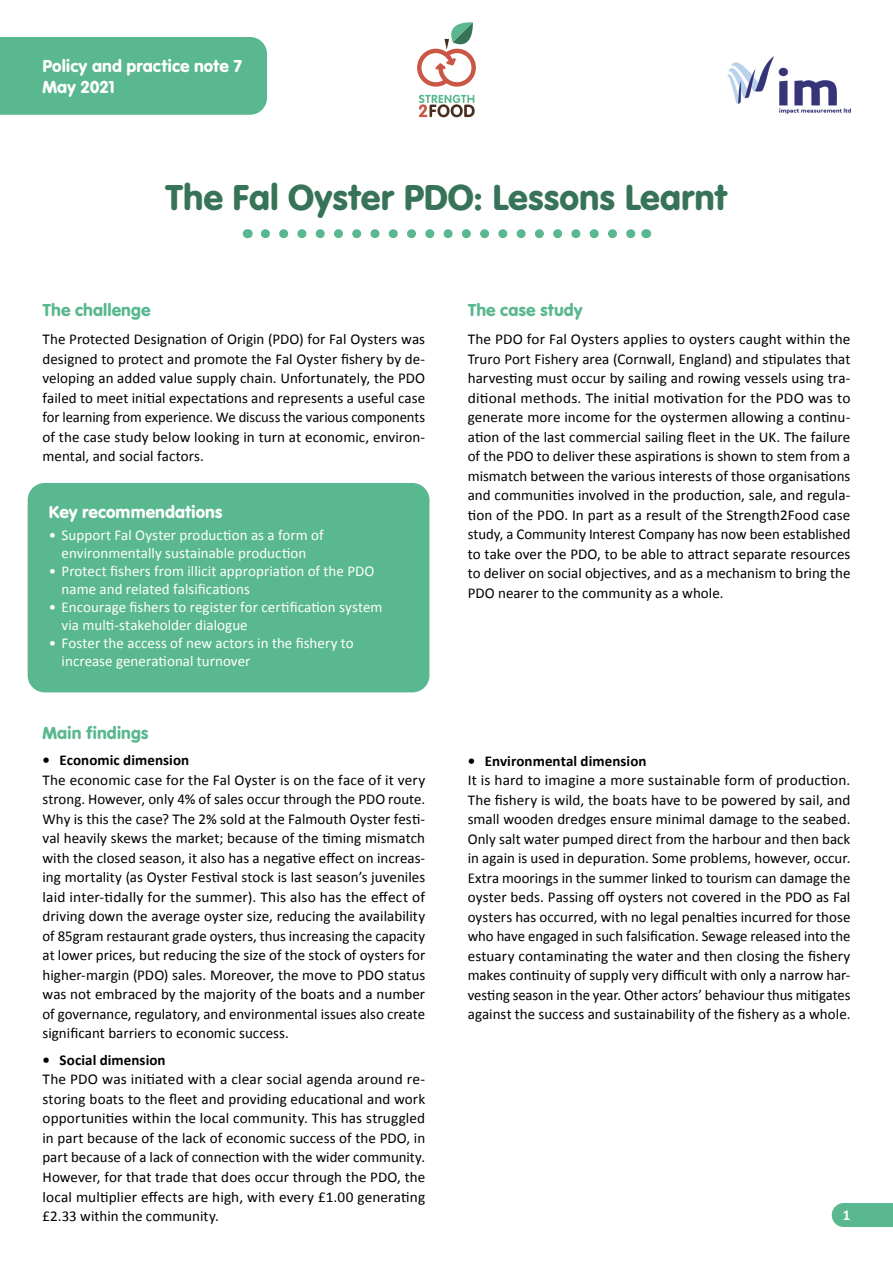
<style>
.page{position:relative;width:893px;height:1263px;background:#fff}
.page>*{position:absolute;margin:0;border:0;box-sizing:border-box;transform-origin:0 0}
.Title_of_Doc{font:37.5px "VAG Rundschrift D";letter-spacing:-.005em;color:#377359}
.Paragraph_title{font:18px "VAG Rundschrift D";color:#59b88f}
.Policy_PracticeNote{font:18px "VAG Rundschrift D";letter-spacing:-.005em;color:#fff}
.Title_-_In_box{font:18px "VAG Rundschrift D";color:#fff}
.Body{font:15px/19.5px "Calibri";letter-spacing:.005em;color:#000;text-align:justify}
.t1{font:15px/18px "Calibri";letter-spacing:.005em;color:#fff}
.t2{font:700 15px "Calibri";letter-spacing:.005em;color:#000}
.Page_numbers{font:700 15px "Calibri";color:#fff}
</style>
<div class="page">
<svg style="left:832px;top:1203px;width:61px;height:24px"></svg>
<div style="left:0;top:37px;width:267px;height:78px;background:#59b88f"></div>
<div style="left:28px;top:483px;width:401px;height:209px;background:#59b88f;border-radius:17px"></div>
<svg style="left:419px;top:95px;width:56px;height:22px"></svg>
<svg style="left:417px;top:22px;width:59px;height:65px"></svg>
<svg style="left:265px;top:229px;width:371px;height:9px"></svg>
<img style="left:727px;top:56px;width:123px;height:58px">
<p class="Policy_PracticeNote" style="left:43px;top:55px;width:201px">Policy and practice note 7</p>
<p class="Policy_PracticeNote" style="left:43px;top:77px;width:74px">May 2021</p>
<p class="Title_of_Doc" style="left:165px;top:175px;width:564px">The Fal Oyster PDO: Lessons Learnt</p>
<p class="Paragraph_title" style="left:43px;top:300px;width:110px">The challenge</p>
<p class="Body" style="left:43px;top:329px;width:384px">The Protected Designation of Origin (PDO) for Fal Oysters was designed to protect and promote the Fal Oyster fishery by de&shy;veloping an added value supply chain. Unfortunately, the PDO failed to meet initial expectations and represents a useful case for learning from experience. We discuss the various components of the case study below looking in turn at economic, environ&shy;mental, and social factors.</p>
<p class="Title_-_In_box" style="left:49px;top:501px;width:175px">Key recommendations</p>
<p class="t1" style="left:49px;top:526px;width:276px;text-align:center">• Support Fal Oyster production as a form of environmentally sustainable production</p>
<p class="t1" style="left:62px;top:562px;width:314px;text-indent:-13px">• Protect fishers from illicit appropriation of the PDO name and related falsifications</p>
<p class="t1" style="left:62px;top:598px;width:322px;text-indent:-13px">• Encourage fishers to register for certification system via multi-stakeholder dialogue</p>
<p class="t1" style="left:62px;top:634px;width:294px;text-indent:-13px">• Foster the access of new actors in the fishery to increase generational turnover</p>
<p class="Paragraph_title" style="left:43px;top:722px;width:108px">Main findings</p>
<p class="t2" style="left:43px;top:750px;width:148px">• Economic dimension</p>
<p class="Body" style="left:43px;top:770px;width:384px">The economic case for the Fal Oyster is on the face of it very strong. However, only 4% of sales occur through the PDO route.<br>Why is this the case? The 2% sold at the Falmouth Oyster festi&shy;val heavily skews the market; because of the timing mismatch with the closed season, it also has a negative effect on increas&shy;ing mortality (as Oyster Festival stock is last season’s juveniles laid inter-tidally for the summer). This also has the effect of driving down the average oyster size, reducing the availability of 85gram restaurant grade oysters, thus increasing the capacity at lower prices, but reducing the size of the stock of oysters for higher-margin (PDO) sales. Moreover, the move to PDO status was not embraced by the majority of the boats and a number of governance, regulatory, and environmental issues also create significant barriers to economic success.</p>
<p class="t2" style="left:43px;top:1049px;width:125px">• Social dimension</p>
<p class="Body" style="left:43px;top:1069px;width:384px">The PDO was initiated with a clear social agenda around re&shy;storing boats to the fleet and providing educational and work opportunities within the local community. This has struggled in part because of the lack of economic success of the PDO, in part because of a lack of connection with the wider community.<br>However, for that trade that does occur through the PDO, the local multiplier effects are high, with every £1.00 generating £2.33 within the community.</p>
<p class="Paragraph_title" style="left:468px;top:300px;width:116px">The case study</p>
<p class="Body" style="left:468px;top:329px;width:384px">The PDO for Fal Oysters applies to oysters caught within the Truro Port Fishery area (Cornwall, England) and stipulates that harvesting must occur by sailing and rowing vessels using tra&shy;ditional methods. The initial motivation for the PDO was to generate more income for the oystermen allowing a continu&shy;ation of the last commercial sailing fleet in the UK. The failure of the PDO to deliver these aspirations is shown to stem from a mismatch between the various interests of those organisations and communities involved in the production, sale, and regula&shy;tion of the PDO. In part as a result of the Strength2Food case study, a Community Interest Company has now been established to take over the PDO, to be able to attract separate resources to deliver on social objectives, and as a mechanism to bring the PDO nearer to the community as a whole.</p>
<p class="t2" style="left:468px;top:750px;width:180px">• Environmental dimension</p>
<p class="Body" style="left:468px;top:770px;width:384px">It is hard to imagine a more sustainable form of production.<br>The fishery is wild, the boats have to be powered by sail, and small wooden dredges ensure minimal damage to the seabed.<br>Only salt water pumped direct from the harbour and then back in again is used in depuration. Some problems, however, occur.<br>Extra moorings in the summer linked to tourism can damage the oyster beds. Passing off oysters not covered in the PDO as Fal oysters has occurred, with no legal penalties incurred for those who have engaged in such falsification. Sewage released into the estuary contaminating the water and then closing the fishery makes continuity of supply very difficult with only a narrow har&shy;vesting season in the year. Other actors’ behaviour thus mitigates against the success and sustainability of the fishery as a whole.</p>
<p class="Page_numbers" style="left:843px;top:1205px;width:9px">1</p>
</div>
